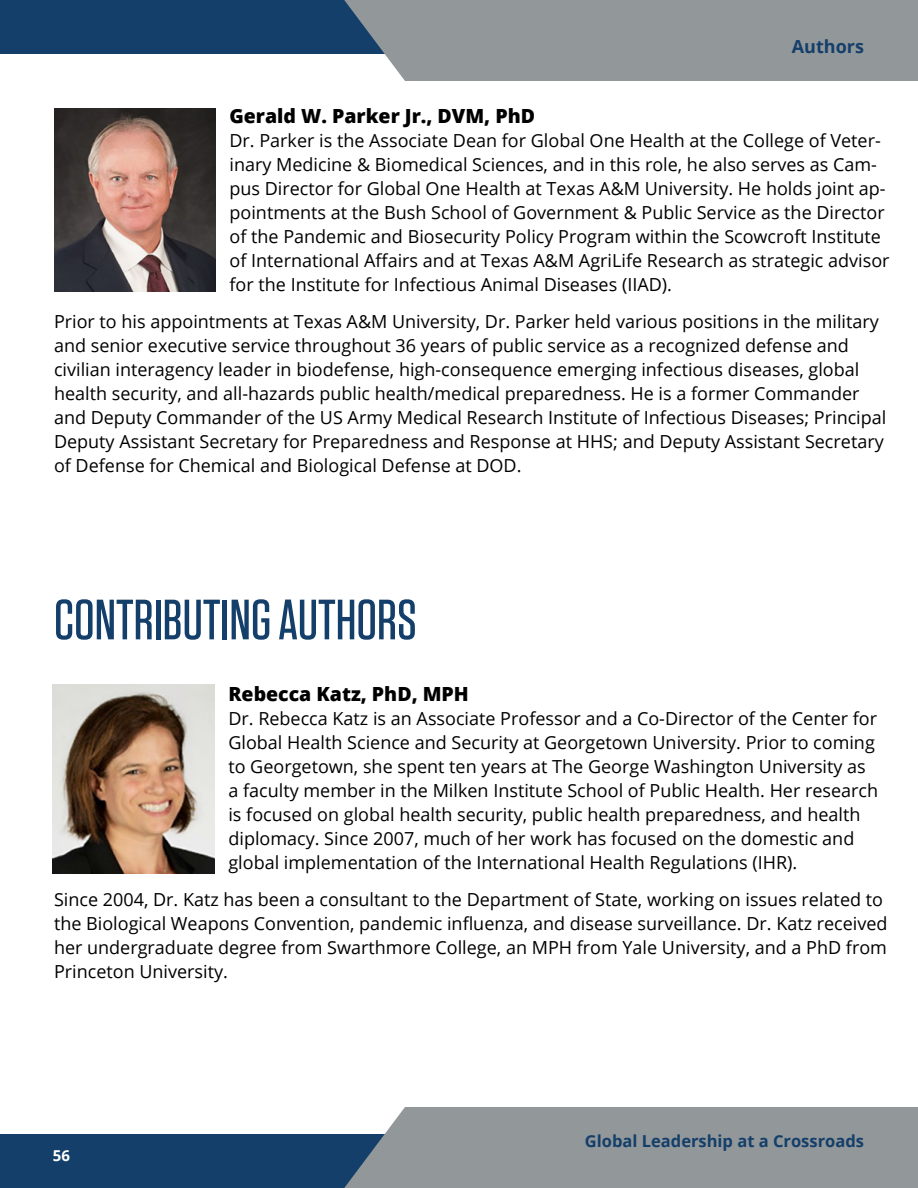
<style>
.page{position:relative;width:918px;height:1188px;background:#fff}
.page>*{position:absolute;margin:0;border:0;box-sizing:border-box;transform-origin:0 0}
.t1{font:500 56.7px "Tungsten";color:#143f6a}
.t2{font:800 19.5px "Open Sans";color:#000}
.t3{font:18px/24px "Open Sans";color:#000}
.t4{font:700 18px "Open Sans";color:#143f6a}
.t5{font:700 16.5px "Open Sans";color:#143f6a}
.t6{font:700 15px "Open Sans";color:#fff}
</style>
<div class="page">
<div style="left:0;top:1134px;width:918px;height:54px;background:#143f6a"></div>
<div style="left:344px;top:1107px;width:574px;height:81px;background:#929799"></div>
<div style="left:0;top:0;width:918px;height:54px;background:#143f6a"></div>
<div style="left:344px;top:0;width:574px;height:81px;background:#929799"></div>
<img style="left:54px;top:108px;width:162px;height:184px">
<img style="left:53px;top:685px;width:162px;height:189px">
<p class="t4" style="left:792px;top:34px;width:74px">Authors</p>
<p class="t2" style="left:230px;top:101px;width:307px">Gerald W. Parker Jr., DVM, PhD</p>
<p class="t3" style="left:230px;top:128px;width:662px">Dr. Parker is the Associate Dean for Global One Health at the College of Veter&shy;inary Medicine &amp; Biomedical Sciences, and in this role, he also serves as Cam&shy;pus Director for Global One Health at Texas A&amp;M University. He holds joint ap&shy;pointments at the Bush School of Government &amp; Public Service as the Director of the Pandemic and Biosecurity Policy Program within the Scowcroft Institute of International Affairs and at Texas A&amp;M AgriLife Research as strategic advisor for the Institute for Infectious Animal Diseases (IIAD).</p>
<p class="t3" style="left:54px;top:309px;width:834px">Prior to his appointments at Texas A&amp;M University, Dr. Parker held various positions in the military and senior executive service throughout 36 years of public service as a recognized defense and civilian interagency leader in biodefense, high-consequence emerging infectious diseases, global health security, and all-hazards public health/medical preparedness. He is a former Commander and Deputy Commander of the US Army Medical Research Institute of Infectious Diseases; Principal Deputy Assistant Secretary for Preparedness and Response at HHS; and Deputy Assistant Secretary of Defense for Chemical and Biological Defense at DOD.</p>
<h1 class="t1" style="left:54px;top:590px;width:364px">CONTRIBUTING AUTHORS</h1>
<p class="t2" style="left:228px;top:679px;width:242px">Rebecca Katz, PhD, MPH</p>
<p class="t3" style="left:228px;top:706px;width:651px">Dr. Rebecca Katz is an Associate Professor and a Co-Director of the Center for Global Health Science and Security at Georgetown University. Prior to coming to Georgetown, she spent ten years at The George Washington University as a faculty member in the Milken Institute School of Public Health. Her research is focused on global health security, public health preparedness, and health diplomacy. Since 2007, much of her work has focused on the domestic and global implementation of the International Health Regulations (IHR).</p>
<p class="t3" style="left:54px;top:887px;width:835px">Since 2004, Dr. Katz has been a consultant to the Department of State, working on issues related to the Biological Weapons Convention, pandemic influenza, and disease surveillance. Dr. Katz received her undergraduate degree from Swarthmore College, an MPH from Yale University, and a PhD from Princeton University.</p>
<p class="t6" style="left:53px;top:1145px;width:19px">56</p>
<p class="t5" style="left:585px;top:1129px;width:281px">Global Leadership at a Crossroads</p>
</div>
